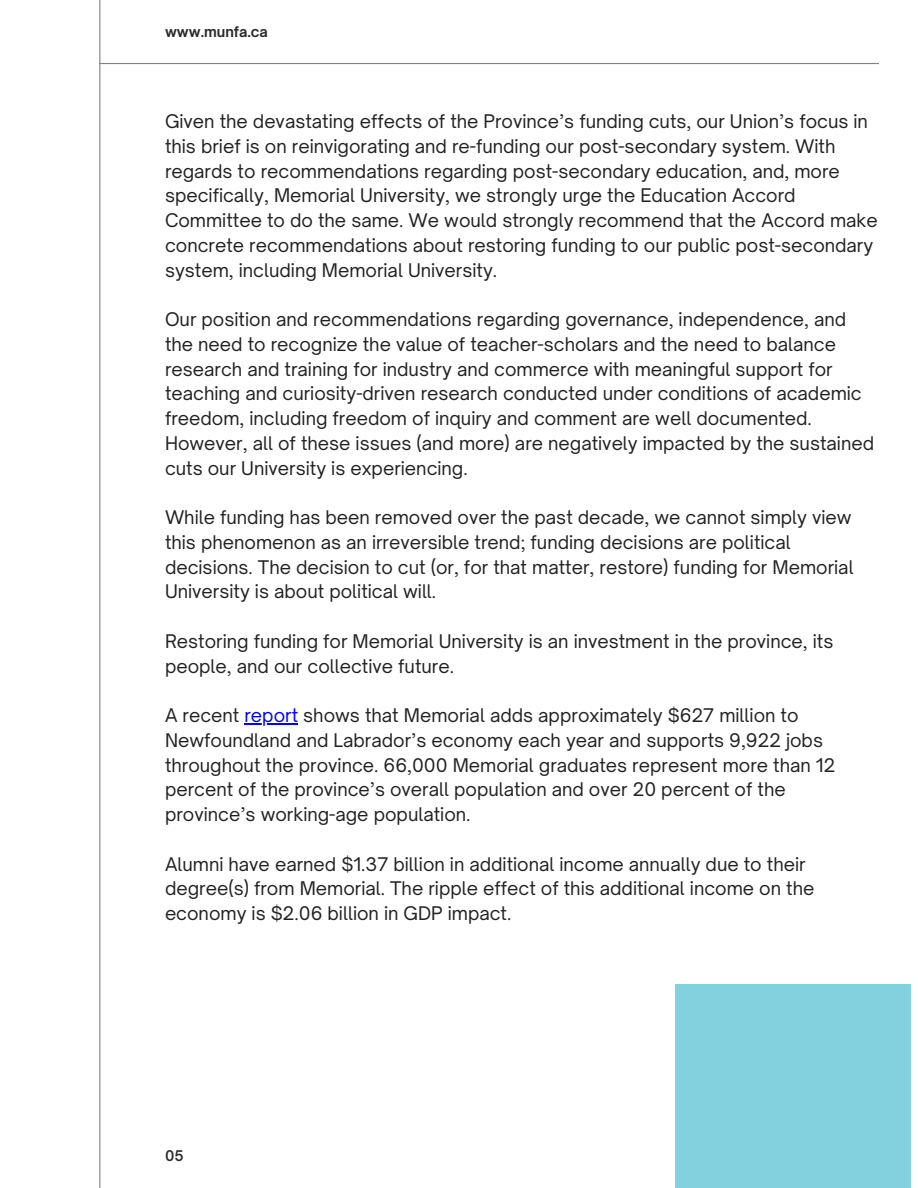
<style>
.page{position:relative;width:918px;height:1188px;background:#fff}
.page>*{position:absolute;margin:0;border:0;box-sizing:border-box;transform-origin:0 0}
.t1{font:18px/24.8px "Open Sauce One";color:#222}
.t2{font:700 14.1px "Open Sauce One";color:#2b2b2b}
.t3{font:600 14.1px "Open Sauce One";color:#2b2b2b}
.s1{color:#00f}
</style>
<div class="page">
<div style="left:675px;top:984px;width:236px;height:204px;background:#81d1de"></div>
<hr style="left:99px;top:0;width:1px;height:1188px;background:#808080">
<hr style="left:99px;top:63px;width:780px;height:1px;background:#808080">
<hr style="left:244px;top:723px;width:54px;height:1px;background:#00f">
<p class="t2" style="left:165px;top:23px;width:104px">www.munfa.ca</p>
<h1 class="t1" style="left:165px;top:109px;width:714px">Given the devastating effects of the Province’s funding cuts, our Union’s focus in this brief is on reinvigorating and re-funding our post-secondary system. With regards to recommendations regarding post-secondary education, and, more specifically, Memorial University, we strongly urge the Education Accord Committee to do the same. We would strongly recommend that the Accord make concrete recommendations about restoring funding to our public post-secondary system, including Memorial University.</h1>
<h1 class="t1" style="left:165px;top:307px;width:711px">Our position and recommendations regarding governance, independence, and the need to recognize the value of teacher-scholars and the need to balance research and training for industry and commerce with meaningful support for teaching and curiosity-driven research conducted under conditions of academic freedom, including freedom of inquiry and comment are well documented.<br>However, all of these issues (and more) are negatively impacted by the sustained cuts our University is experiencing.</h1>
<h1 class="t1" style="left:165px;top:505px;width:690px">While funding has been removed over the past decade, we cannot simply view this phenomenon as an irreversible trend; funding decisions are political decisions. The decision to cut (or, for that matter, restore) funding for Memorial University is about political will.</h1>
<h1 class="t1" style="left:165px;top:629px;width:670px">Restoring funding for Memorial University is an investment in the province, its people, and our collective future.</h1>
<h1 class="t1" style="left:165px;top:703px;width:635px">A recent <span class="s1">report</span> shows that Memorial adds approximately $627 million to</h1>
<h1 class="t1" style="left:165px;top:728px;width:672px">Newfoundland and Labrador’s economy each year and supports 9,922 jobs throughout the province. 66,000 Memorial graduates represent more than 12 percent of the province’s overall population and over 20 percent of the province’s working-age population.</h1>
<h1 class="t1" style="left:165px;top:851px;width:642px">Alumni have earned $1.37 billion in additional income annually due to their</h1>
<p class="t1" style="left:165px;top:876px;width:651px">degree(s) from Memorial. The ripple effect of this additional income on the economy is $2.06 billion in GDP impact.</p>
<p class="t3" style="left:165px;top:1147px;width:20px">05</p>
</div>
